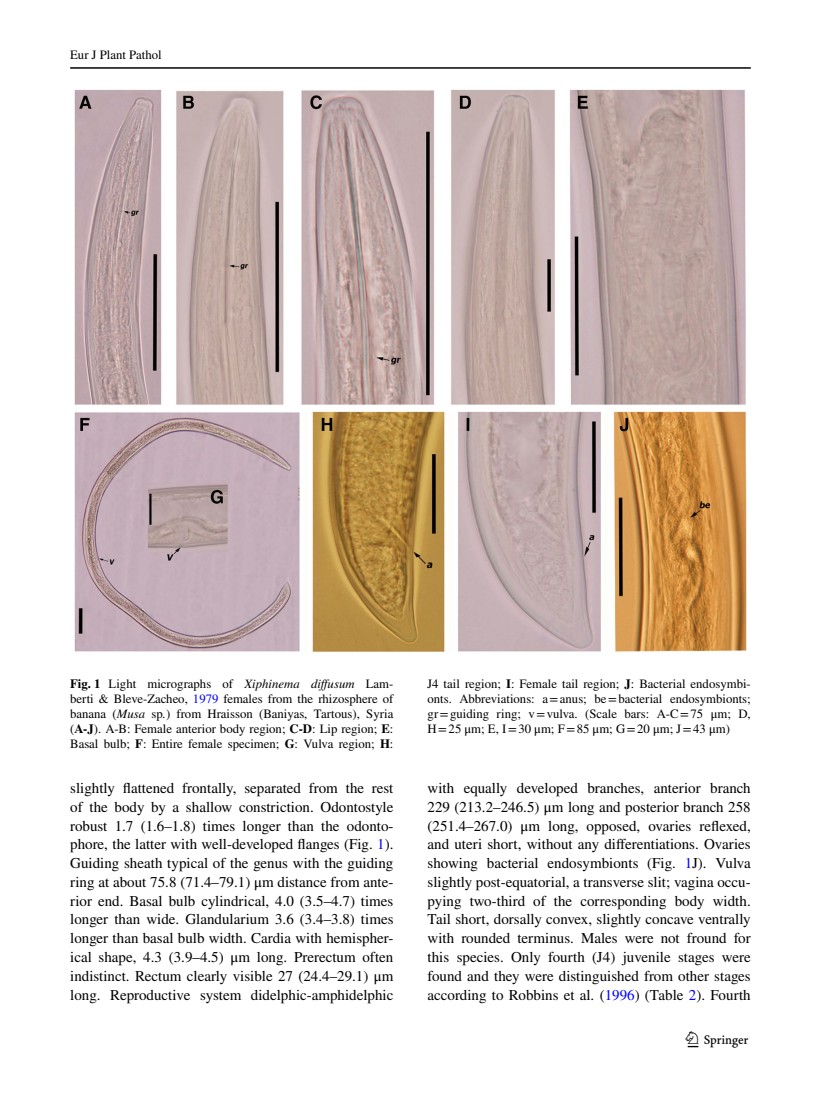
<style>
.page{position:relative;width:821px;height:1106px;background:#fff}
.page>*{position:absolute;margin:0;border:0;box-sizing:border-box;transform-origin:0 0}
.t1{font:22.5px "Springnew Regular 3";color:#000}
.t2{font:15px/18.8px "STIX";color:#000;text-align:justify}
.t3{font:12.75px/15px "STIX";color:#000;text-align:justify}
.s1{font-weight:700}
.s2{font-style:italic}
.s3{color:#00f}
</style>
<div class="page">
<hr style="left:70px;top:67px;width:680px;height:2px;background:#000">
<img style="left:74px;top:89px;width:672px;height:564px">
<p class="t3" style="left:70px;top:48px;width:93px">Eur J Plant Pathol</p>
<p class="t3" style="left:70px;top:677px;width:325px"><span class="s1">Fig. 1</span> Light micrographs of <span class="s2">Xiphinema diffusum</span> Lam&shy;berti &amp; Bleve-Zacheo, <span class="s3">1979</span> females from the rhizosphere of banana (<span class="s2">Musa</span> sp<span class="s2">.</span>) from Hraisson (Baniyas, Tartous), Syria (<span class="s1">A-J</span>). A-B: Female anterior body region; <span class="s1">C-D</span>: Lip region; <span class="s1">E</span>:<br>Basal bulb; <span class="s1">F</span>: Entire female specimen; <span class="s1">G</span>: Vulva region; <span class="s1">H</span>:</p>
<p class="t3" style="left:427px;top:677px;width:325px">J4 tail region; <span class="s1">I</span>: Female tail region; <span class="s1">J</span>: Bacterial endosymbi&shy;onts. Abbreviations: a=anus; be=bacterial endosymbionts; gr=guiding ring; v=vulva. (Scale bars: A-C=75 μm; D, H=25 μm; E, I=30 μm; F=85 μm; G=20 μm; J=43 μm)</p>
<p class="t2" style="left:70px;top:779px;width:325px">slightly flattened frontally, separated from the rest of the body by a shallow constriction. Odontostyle robust 1.7 (1.6–1.8) times longer than the odonto&shy;phore, the latter with well-developed flanges (Fig. <span class="s3">1</span>).<br>Guiding sheath typical of the genus with the guiding ring at about 75.8 (71.4–79.1) μm distance from ante&shy;rior end. Basal bulb cylindrical, 4.0 (3.5–4.7) times longer than wide. Glandularium 3.6 (3.4–3.8) times longer than basal bulb width. Cardia with hemispher&shy;ical shape, 4.3 (3.9–4.5) μm long. Prerectum often indistinct. Rectum clearly visible 27 (24.4–29.1) μm long. Reproductive system didelphic-amphidelphic</p>
<p class="t2" style="left:427px;top:779px;width:325px">with equally developed branches, anterior branch 229 (213.2–246.5) μm long and posterior branch 258 (251.4–267.0) μm long, opposed, ovaries reflexed, and uteri short, without any differentiations. Ovaries showing bacterial endosymbionts (Fig. <span class="s3">1</span>J). Vulva slightly post-equatorial, a transverse slit; vagina occu&shy;pying two-third of the corresponding body width.<br>Tail short, dorsally convex, slightly concave ventrally with rounded terminus. Males were not fround for this species. Only fourth (J4) juvenile stages were found and they were distinguished from other stages according to Robbins et al. (<span class="s3">1996</span>) (Table <span class="s3">2</span>). Fourth</p>
<h1 class="t1" style="left:687px;top:1031px;width:62px">1 3</h1>
</div>
